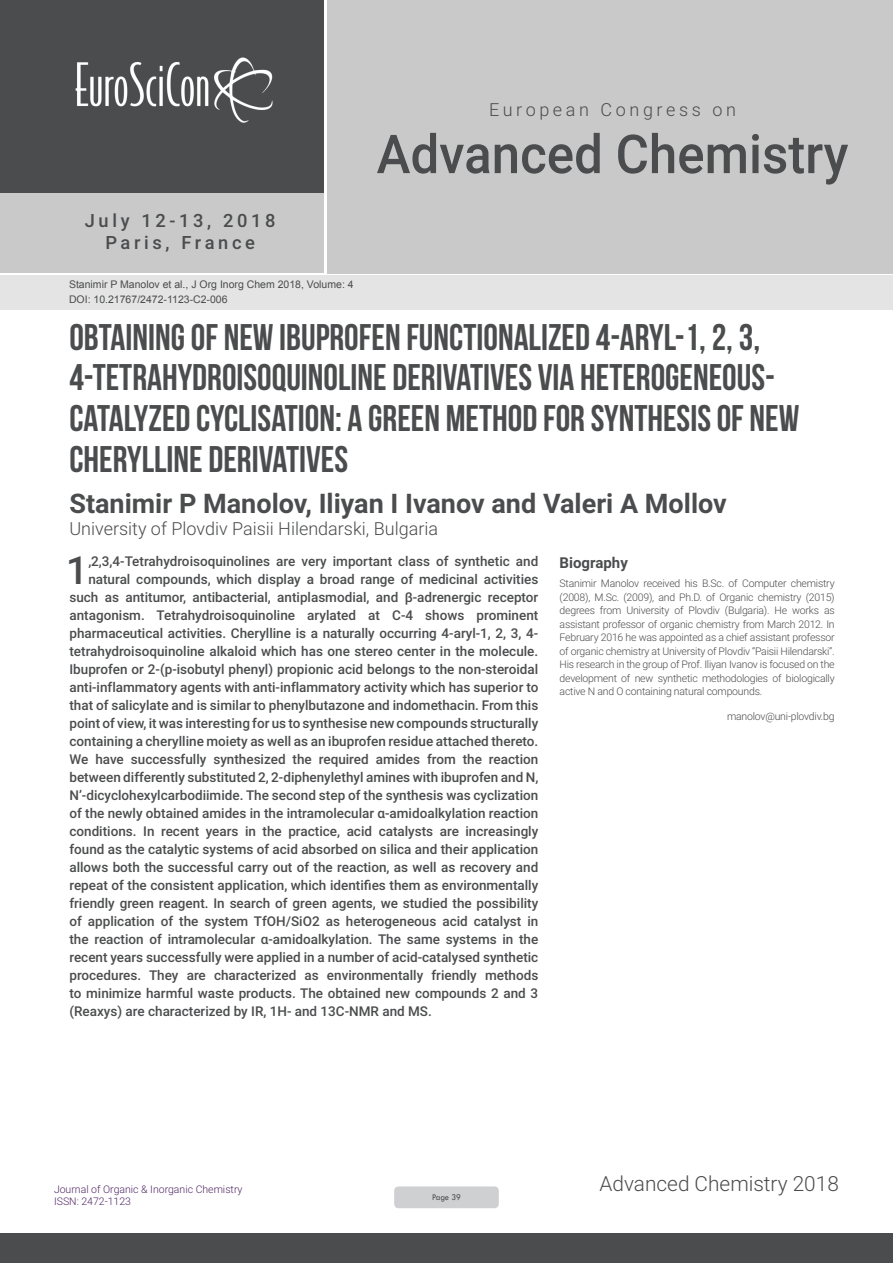
<style>
.page{position:relative;width:893px;height:1263px;background:#fff}
.page>*{position:absolute;margin:0;border:0;box-sizing:border-box;transform-origin:0 0}
.t1{font:500 53.7px "Roboto";color:#4b4c4d;scale:.95 1}
.Abstract{font:500 38.85px "Roboto";color:#4b4c4d}
.t2{font:37.05px/40.8px "Bebas Neue";color:#4b4c4d}
.t3{font:700 27px "Roboto";color:#4b4c4d}
.t4{font:300 20.85px "Roboto";color:#4b4c4d}
.t5{font:500 18.3px/21.9px "Roboto";letter-spacing:.2em;color:#4b4c4d;text-align:center}
.t6{font:300 18px "Roboto";color:#4b4c4d}
.t7{font:300 18px "Roboto";letter-spacing:.2em;color:#4b4c4d}
.Bio_Heading{font:700 15px "Roboto";color:#4b4c4d}
.Abstract-2{font:500 13.5px "Roboto";color:#4b4c4d}
.Biography{font:300 10.5px/13.5px "Roboto";letter-spacing:-.02em;color:#4b4c4d;text-align:justify}
.t8{font:10.5px "Arial";color:#4b4c4d}
.t9{font:300 10.5px/12.6px "Roboto";color:#522765}
.t10{font:9px "Tw Cen";letter-spacing:-.02em;color:#4b4c4d;scale:.95 1}
</style>
<div class="page">
<div style="left:0;top:0;width:323px;height:193px;background:#4b4c4d"></div>
<div style="left:1px;top:193px;width:323px;height:80px;background:#c9c9c9"></div>
<div style="left:327px;top:0;width:566px;height:273px;background:#c9c9c9"></div>
<img style="left:75px;top:57px;width:198px;height:66px">
<div style="left:0;top:1233px;width:893px;height:30px;background:#4b4c4d"></div>
<div style="left:1px;top:275px;width:892px;height:35px;background:#e4e4e4"></div>
<div style="left:394px;top:1186px;width:105px;height:22px;background:#cfd0d2;border-radius:4px"></div>
<h3 class="t5" style="left:85px;top:209px;width:192px">July 12-13, 2018<br>Paris, France</h3>
<p class="t8" style="left:69px;top:278px;width:286px">Stanimir P Manolov et al., J Org Inorg Chem 2018, Volume: 4</p>
<p class="t8" style="left:69px;top:292px;width:160px">DOI: 10.21767/2472-1123-C2-006</p>
<h3 class="t7" style="left:489px;top:97px;width:248px">European Congress on</h3>
<h1 class="t1" style="left:377px;top:116px;width:498px">Advanced Chemistry</h1>
<p class="t2" style="left:69px;top:316px;width:731px">OBTAINING OF NEW IBUPROFEN FUNCTIONALIZED 4-ARYL-1, 2, 3, 4-TETRAHYDROISOQUINOLINE DERIVATIVES VIA HETEROGENEOUS-CATALYZED CYCLISATION: A GREEN METHOD FOR SYNTHESIS OF NEW CHERYLLINE DERIVATIVES</p>
<p class="t3" style="left:69px;top:485px;width:659px">Stanimir P Manolov, Iliyan I Ivanov and Valeri A Mollov</p>
<p class="t6" style="left:69px;top:516px;width:370px">University of Plovdiv Paisii Hilendarski, Bulgaria</p>
<p class="Abstract" style="left:66px;top:543px;width:24px">1</p>
<p class="Abstract-2" style="left:88px;top:552px;width:451px">,2,3,4-Tetrahydroisoquinolines are very important class of synthetic and</p>
<p class="Abstract-2" style="left:88px;top:570px;width:451px">natural compounds, which display a broad range of medicinal activities</p>
<p class="Abstract-2" style="left:69px;top:588px;width:470px">such as antitumor, antibacterial, antiplasmodial, and β-adrenergic receptor</p>
<p class="Abstract-2" style="left:69px;top:606px;width:470px">antagonism. Tetrahydroisoquinoline arylated at C-4 shows prominent</p>
<p class="Abstract-2" style="left:69px;top:624px;width:470px">pharmaceutical activities. Cherylline is a naturally occurring 4-aryl-1, 2, 3, 4-</p>
<p class="Abstract-2" style="left:69px;top:642px;width:470px">tetrahydroisoquinoline alkaloid which has one stereo center in the molecule.</p>
<p class="Abstract-2" style="left:69px;top:660px;width:470px">Ibuprofen or 2-(p-isobutyl phenyl) propionic acid belongs to the non-steroidal</p>
<p class="Abstract-2" style="left:69px;top:678px;width:470px">anti-inflammatory agents with anti-inflammatory activity which has superior to</p>
<p class="Abstract-2" style="left:69px;top:696px;width:470px">that of salicylate and is similar to phenylbutazone and indomethacin. From this</p>
<p class="Abstract-2" style="left:69px;top:714px;width:470px">point of view, it was interesting for us to synthesise new compounds structurally</p>
<p class="Abstract-2" style="left:69px;top:732px;width:470px">containing a cherylline moiety as well as an ibuprofen residue attached thereto.</p>
<p class="Abstract-2" style="left:69px;top:750px;width:470px">We have successfully synthesized the required amides from the reaction</p>
<p class="Abstract-2" style="left:69px;top:768px;width:470px">between differently substituted 2, 2-diphenylethyl amines with ibuprofen and N,</p>
<p class="Abstract-2" style="left:69px;top:786px;width:470px">N’-dicyclohexylcarbodiimide. The second step of the synthesis was cyclization</p>
<p class="Abstract-2" style="left:69px;top:804px;width:470px">of the newly obtained amides in the intramolecular α-amidoalkylation reaction</p>
<p class="Abstract-2" style="left:69px;top:822px;width:470px">conditions. In recent years in the practice, acid catalysts are increasingly</p>
<p class="Abstract-2" style="left:69px;top:840px;width:470px">found as the catalytic systems of acid absorbed on silica and their application</p>
<p class="Abstract-2" style="left:69px;top:858px;width:470px">allows both the successful carry out of the reaction, as well as recovery and</p>
<p class="Abstract-2" style="left:69px;top:876px;width:470px">repeat of the consistent application, which identifies them as environmentally</p>
<p class="Abstract-2" style="left:69px;top:894px;width:470px">friendly green reagent. In search of green agents, we studied the possibility</p>
<p class="Abstract-2" style="left:69px;top:912px;width:470px">of application of the system TfOH/SiO2 as heterogeneous acid catalyst in</p>
<p class="Abstract-2" style="left:69px;top:930px;width:470px">the reaction of intramolecular α-amidoalkylation. The same systems in the</p>
<p class="Abstract-2" style="left:69px;top:948px;width:470px">recent years successfully were applied in a number of acid-catalysed synthetic</p>
<p class="Abstract-2" style="left:69px;top:966px;width:470px">procedures. They are characterized as environmentally friendly methods</p>
<p class="Abstract-2" style="left:69px;top:984px;width:470px">to minimize harmful waste products. The obtained new compounds 2 and 3</p>
<p class="Abstract-2" style="left:69px;top:1002px;width:364px">(Reaxys) are characterized by IR, 1H- and 13C-NMR and MS.</p>
<p class="Bio_Heading" style="left:560px;top:552px;width:70px">Biography</p>
<p class="Biography" style="left:560px;top:576px;width:277px">Stanimir Manolov received his B.Sc. of Computer chemistry (2008), M.Sc. (2009), and Ph.D. of Organic chemistry (2015) degrees from University of Plovdiv (Bulgaria). He works as assistant professor of organic chemistry from March 2012. In February 2016 he was appointed as a chief assistant professor of organic chemistry at University of Plovdiv “Paisii Hilendarski”.<br>His research in the group of Prof. Iliyan Ivanov is focused on the development of new synthetic methodologies of biologically active N and O containing natural compounds.</p>
<p class="Biography" style="left:727px;top:709px;width:109px">manolov@uni-plovdiv.bg</p>
<p class="t9" style="left:54px;top:1182px;width:190px">Journal of Organic &amp; Inorganic Chemistry<br>ISSN: 2472-1123</p>
<p class="t10" style="left:432px;top:1192px;width:32px">Page 39</p>
<h3 class="t4" style="left:599px;top:1169px;width:241px">Advanced Chemistry 2018</h3>
</div>
